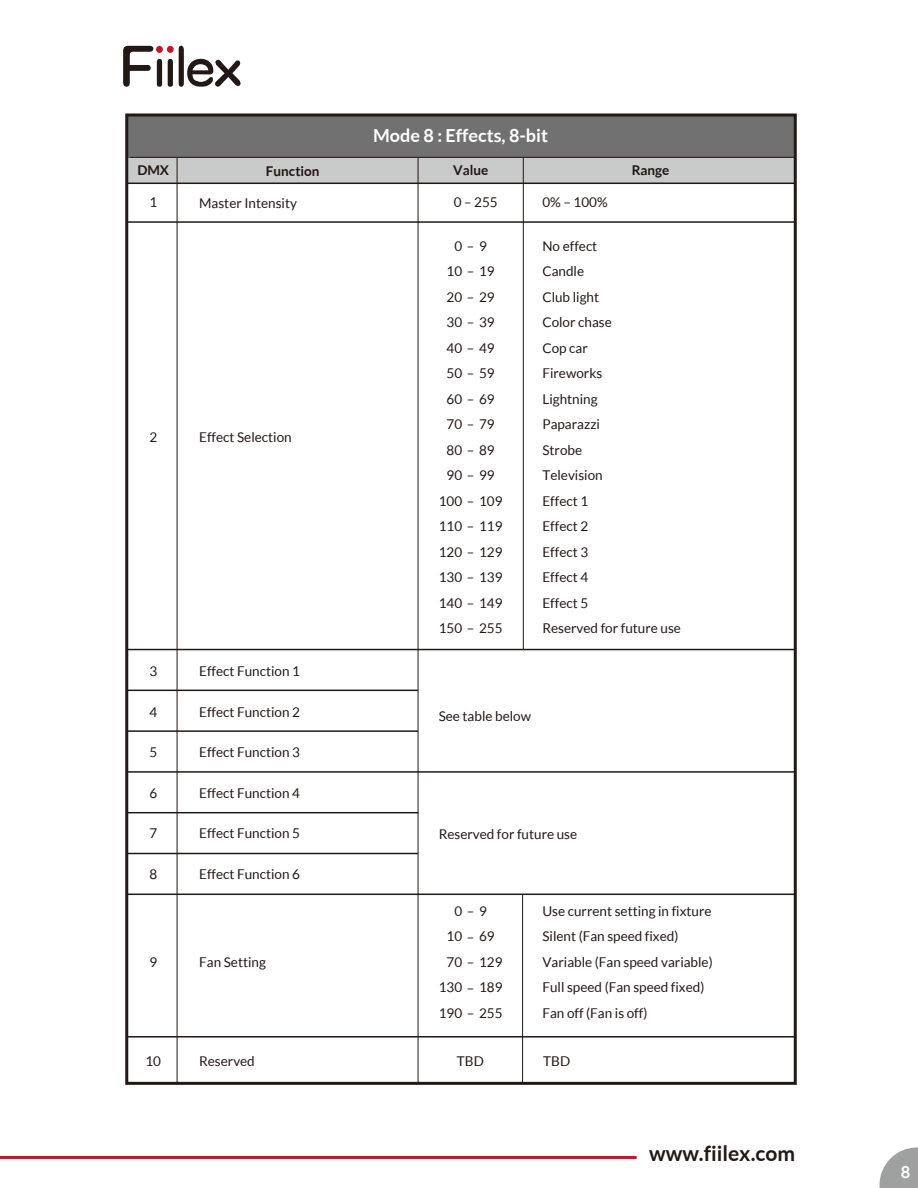
<style>
.page{position:relative;width:918px;height:1188px;background:#fff}
.page>*{position:absolute;margin:0;border:0;box-sizing:border-box;transform-origin:0 0}
.t1{font:700 21px "Lato";color:#221815}
.t2{font:700 18px "Lato";color:#fff}
.t3{font:700 16.5px "Lato";color:#fff}
.t4{font:13.5px/25.5px "Lato";color:#221815}
.t5{font:700 13.5px "Lato";color:#221815}
</style>
<div class="page">
<svg style="left:879px;top:1148px;width:39px;height:40px"></svg>
<div style="left:127px;top:158px;width:668px;height:26px;background:#c9caca"></div>
<hr style="left:177px;top:154px;width:1px;height:930px;background:#221815">
<hr style="left:418px;top:157px;width:1px;height:925px;background:#221815">
<hr style="left:522px;top:895px;width:1px;height:189px;background:#221815">
<hr style="left:523px;top:157px;width:1px;height:493px;background:#221815">
<div style="left:126px;top:114px;width:669px;height:43px;background:#727171"></div>
<hr style="left:130px;top:157px;width:665px;height:1px;background:#221815">
<hr style="left:127px;top:183px;width:668px;height:1px;background:#221815">
<hr style="left:127px;top:221px;width:668px;height:2px;background:#221815">
<hr style="left:127px;top:812px;width:291px;height:1px;background:#221815">
<hr style="left:127px;top:894px;width:668px;height:1px;background:#221815">
<hr style="left:127px;top:690px;width:291px;height:1px;background:#221815">
<hr style="left:127px;top:730px;width:291px;height:2px;background:#221815">
<hr style="left:127px;top:853px;width:291px;height:1px;background:#221815">
<hr style="left:127px;top:771px;width:669px;height:2px;background:#221815">
<hr style="left:127px;top:649px;width:668px;height:1px;background:#221815">
<hr style="left:127px;top:1036px;width:668px;height:2px;background:#221815">
<div style="left:125px;top:114px;width:672px;height:971px;border:3px solid #221815"></div>
<svg style="left:123px;top:46px;width:118px;height:41px"></svg>
<hr style="left:0;top:1156px;width:637px;height:3px;background:#c0172b">
<h2 class="t2" style="left:373px;top:125px;width:176px">Mode 8 : Effects, 8-bit</h2>
<p class="t5" style="left:137px;top:162px;width:33px">DMX</p>
<p class="t5" style="left:266px;top:163px;width:55px">Function</p>
<p class="t5" style="left:453px;top:162px;width:37px">Value</p>
<p class="t5" style="left:632px;top:162px;width:39px">Range</p>
<p class="t4" style="left:199px;top:190px;width:99px">Master Intensity</p>
<p class="t4" style="left:454px;top:189px;width:46px">0 – 255</p>
<p class="t4" style="left:542px;top:189px;width:67px">0% – 100%</p>
<p class="t4" style="left:149px;top:189px;width:9px">1</p>
<p class="t4" style="left:149px;top:424px;width:9px">2</p>
<p class="t4" style="left:199px;top:424px;width:94px">Effect Selection</p>
<p class="t4" style="left:149px;top:659px;width:9px">3</p>
<p class="t4" style="left:149px;top:699px;width:9px">4</p>
<p class="t4" style="left:149px;top:740px;width:9px">5</p>
<p class="t4" style="left:149px;top:780px;width:9px">6</p>
<p class="t4" style="left:149px;top:821px;width:9px">7</p>
<p class="t4" style="left:149px;top:861px;width:9px">8</p>
<p class="t4" style="left:199px;top:659px;width:102px">Effect Function 1</p>
<p class="t4" style="left:199px;top:699px;width:102px">Effect Function 2</p>
<p class="t4" style="left:199px;top:740px;width:102px">Effect Function 3</p>
<p class="t4" style="left:199px;top:780px;width:102px">Effect Function 4</p>
<p class="t4" style="left:199px;top:821px;width:102px">Effect Function 5</p>
<p class="t4" style="left:199px;top:861px;width:102px">Effect Function 6</p>
<p class="t4" style="left:149px;top:949px;width:9px">9</p>
<p class="t4" style="left:199px;top:949px;width:68px">Fan Setting</p>
<p class="t4" style="left:145px;top:1049px;width:17px">10</p>
<p class="t4" style="left:199px;top:1048px;width:57px">Reserved</p>
<p class="t4" style="left:439px;top:233px;width:65px;text-align:center">0 – 9<br>10 – 19<br>20 – 29<br>30 – 39<br>40 – 49<br>50 – 59<br>60 – 69<br>70 – 79<br>80 – 89<br>90 – 99<br>100 – 109<br>110 – 119<br>120 – 129<br>130 – 139<br>140 – 149<br>150 – 255</p>
<p class="t4" style="left:542px;top:233px;width:140px">No effect<br>Candle<br>Club light<br>Color chase<br>Cop car<br>Fireworks<br>Lightning<br>Paparazzi<br>Strobe<br>Television<br>Effect 1<br>Effect 2<br>Effect 3<br>Effect 4<br>Effect 5<br>Reserved for future use</p>
<p class="t4" style="left:439px;top:703px;width:94px">See table below</p>
<p class="t4" style="left:439px;top:821px;width:140px">Reserved for future use</p>
<p class="t4" style="left:439px;top:898px;width:65px;text-align:center">0 – 9<br>10 – 69<br>70 – 129<br>130 – 189<br>190 – 255</p>
<p class="t4" style="left:542px;top:898px;width:172px">Use current setting in fixture<br>Silent (Fan speed fixed)<br>Variable (Fan speed variable)<br>Full speed (Fan speed fixed)<br>Fan off (Fan is off)</p>
<p class="t4" style="left:457px;top:1049px;width:28px">TBD</p>
<p class="t4" style="left:543px;top:1049px;width:28px">TBD</p>
<h1 class="t1" style="left:649px;top:1142px;width:147px">www.fiilex.com</h1>
<p class="t3" style="left:901px;top:1162px;width:11px">8</p>
</div>
